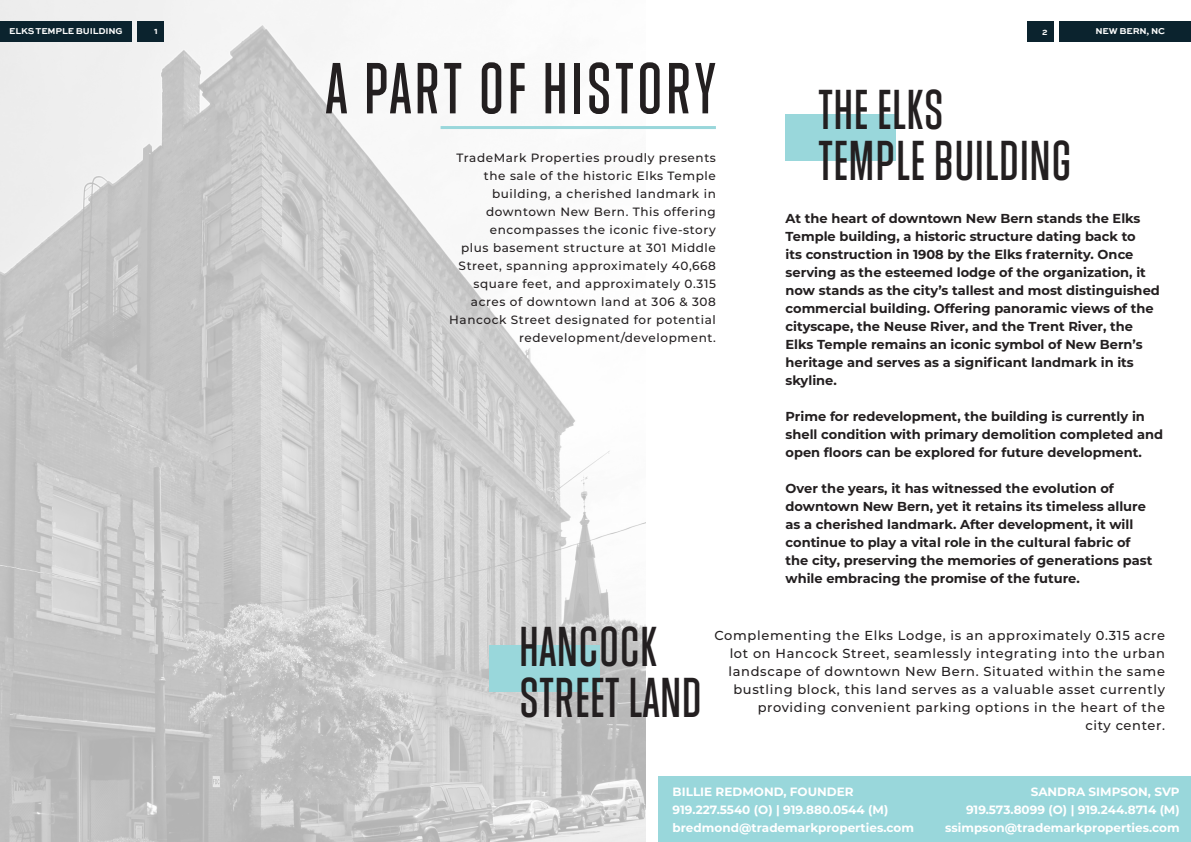
<style>
.page{position:relative;width:1191px;height:842px;background:#fff}
.page>*{position:absolute;margin:0;border:0;box-sizing:border-box;transform-origin:0 0}
.Center{font:63px "Athletic Condensed";letter-spacing:.05em;color:#231f20}
.Left{font:49px/51px "Athletic Condensed";letter-spacing:.01em;color:#231f20}
.Left-2{font:700 13px/18px "Montserrat";color:#231f20}
.Right{font:500 13px/18px "Montserrat";letter-spacing:.05em;color:#231f20;text-align:right}
.Right-2{font:500 12px/18px "Montserrat";letter-spacing:.05em;color:#231f20;text-align:right}
.Left-3{font:700 12px/18px "Montserrat";color:#fff;text-align:right}
.t1{font:9px "Sweet Sans Bold SC";letter-spacing:-.02em;color:#fff}
</style>
<div class="page">
<img style="left:0;top:0;width:645px;height:842px">
<div style="left:489px;top:645px;width:111px;height:46px;background:#99d7db"></div>
<hr style="left:440px;top:126px;width:276px;height:3px;background:#99d7db">
<div style="left:785px;top:114px;width:111px;height:46px;background:#99d7db"></div>
<div style="left:658px;top:777px;width:533px;height:65px;background:#99d7db"></div>
<div style="left:0;top:21px;width:132px;height:20px;background:#0b232e"></div>
<div style="left:138px;top:21px;width:26px;height:20px;background:#0b232e"></div>
<div style="left:1027px;top:21px;width:26px;height:20px;background:#0b232e"></div>
<div style="left:1059px;top:21px;width:132px;height:20px;background:#0b232e"></div>
<p class="t1" style="left:9px;top:26px;width:115px">ELKS TEMPLE BUILDING</p>
<p class="t1" style="left:154px;top:26px;width:5px">1</p>
<p class="t1" style="left:1042px;top:27px;width:7px">2</p>
<p class="t1" style="left:1095px;top:26px;width:71px">NEW BERN, NC</p>
<p class="Center" style="left:326px;top:52px;width:391px">A PART OF HISTORY</p>
<p class="Right-2" style="left:449px;top:148px;width:268px">TradeMark Properties proudly presents the sale of the historic Elks Temple building, a cherished landmark in downtown New Bern. This offering encompasses the iconic five-story<br>plus basement structure at 301 Middle Street, spanning approximately 40,668 square feet, and approximately 0.315 acres of downtown land at 306 &amp; 308<br>Hancock Street designated for potential redevelopment/development.</p>
<p class="Left" style="left:818px;top:85px;width:254px">THE ELKS<br>TEMPLE BUILDING</p>
<p class="Left-2" style="left:785px;top:209px;width:376px">At the heart of downtown New Bern stands the Elks Temple building, a historic structure dating back to<br>its construction in 1908 by the Elks fraternity. Once serving as the esteemed lodge of the organization, it now stands as the city’s tallest and most distinguished commercial building. Offering panoramic views of the cityscape, the Neuse River, and the Trent River, the Elks Temple remains an iconic symbol of New Bern’s heritage and serves as a significant landmark in its skyline.</p>
<p class="Left-2" style="left:785px;top:407px;width:379px">Prime for redevelopment, the building is currently in shell condition with primary demolition completed and open floors can be explored for future development.</p>
<p class="Left-2" style="left:785px;top:479px;width:368px">Over the years, it has witnessed the evolution of downtown New Bern, yet it retains its timeless allure as a cherished landmark. After development, it will continue to play a vital role in the cultural fabric of the city, preserving the memories of generations past while embracing the promise of the future.</p>
<p class="Left" style="left:519px;top:623px;width:184px">HANCOCK<br>STREET LAND</p>
<p class="Right" style="left:714px;top:626px;width:452px">Complementing the Elks Lodge, is an approximately 0.315 acre lot on Hancock Street, seamlessly integrating into the urban landscape of downtown New Bern. Situated within the same bustling block, this land serves as a valuable asset currently providing convenient parking options in the heart of the<br>city center.</p>
<p class="Left-3" style="left:672px;top:782px;width:243px;text-align:left">BILLIE REDMOND, FOUNDER<br>919.227.5540 (O) | 919.880.0544 (M) bredmond@trademarkproperties.com</p>
<p class="Left-3" style="left:945px;top:782px;width:236px">SANDRA SIMPSON, SVP<br>919.573.8099 (O) | 919.244.8714 (M) ssimpson@trademarkproperties.com</p>
</div>
